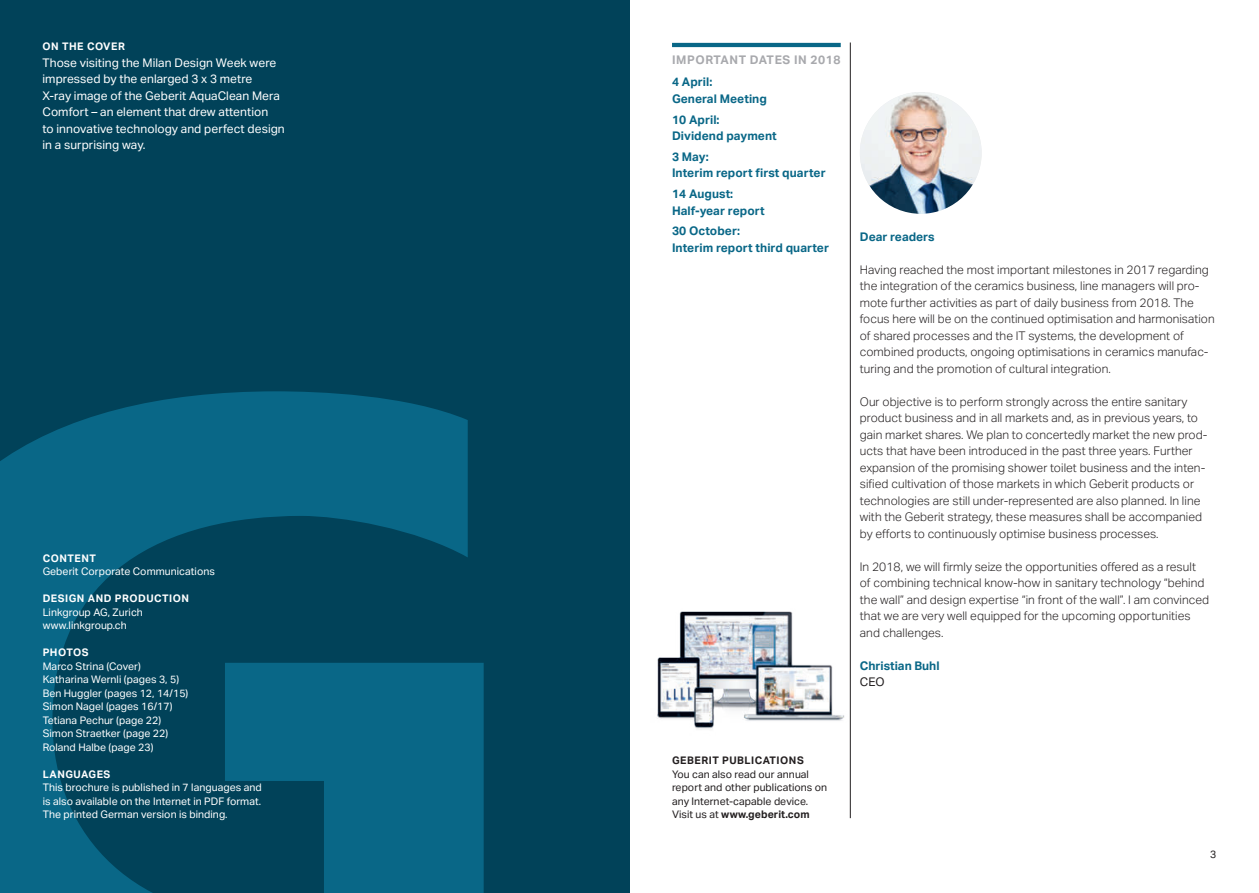
<style>
.page{position:relative;width:1259px;height:893px;background:#fff}
.page>*{position:absolute;margin:0;border:0;box-sizing:border-box;transform-origin:0 0}
.t1{font:300 12px/16.5px "Aktiv Grotesk Geberit";letter-spacing:.005em;color:#231f20}
.t2{font:12px/16.5px "Aktiv Grotesk Geberit";letter-spacing:.005em;color:#fff}
.t3{font:700 12px/16.5px "Aktiv Grotesk Geberit";letter-spacing:.005em;color:#096787}
.t4{font:700 12px "Aktiv Grotesk Geberit";letter-spacing:.05em;color:#a8a9ad}
.t5{font:12px "Aktiv Grotesk Geberit";color:#231f20}
.t6{font:10.5px/13.5px "Aktiv Grotesk Geberit";letter-spacing:.005em;color:#fff}
.t7{font:10.5px/13.5px "Aktiv Grotesk Geberit";letter-spacing:.005em;color:#231f20}
.t8{font:700 10.5px "Aktiv Grotesk Geberit";letter-spacing:.05em;color:#fff}
.t9{font:700 10.5px "Aktiv Grotesk Geberit";letter-spacing:.05em;color:#231f20}
.s1{font-weight:700}
</style>
<div class="page">
<div style="left:0;top:0;width:629px;height:893px;background:#014259"></div>
<svg style="left:0;top:391px;width:484px;height:502px;fill:#096787"></svg>
<hr style="left:850px;top:43px;width:1px;height:775px;background:#231f20">
<hr style="left:672px;top:43px;width:168px;height:4px;background:#096787">
<img style="left:860px;top:92px;width:121px;height:122px;border-radius:61px">
<img style="left:657px;top:611px;width:188px;height:118px">
<p class="t8" style="left:43px;top:40px;width:84px">ON THE COVER</p>
<p class="t2" style="left:43px;top:54px;width:244px">Those visiting the Milan Design Week were impressed by the enlarged 3 x 3 metre<br>X-ray image of the Geberit AquaClean Mera Comfort – an element that drew attention<br>to innovative technology and perfect design in a surprising way.</p>
<p class="t8" style="left:43px;top:551px;width:55px">CONTENT</p>
<p class="t6" style="left:43px;top:564px;width:174px">Geberit Corporate Communications</p>
<p class="t8" style="left:43px;top:592px;width:148px">DESIGN AND PRODUCTION</p>
<p class="t6" style="left:43px;top:605px;width:102px">Linkgroup AG, Zurich www.linkgroup.ch</p>
<p class="t8" style="left:43px;top:646px;width:48px">PHOTOS</p>
<p class="t6" style="left:43px;top:659px;width:147px">Marco Strina (Cover)<br>Katharina Wernli (pages 3, 5)<br>Ben Huggler (pages 12, 14/15)<br>Simon Nagel (pages 16/17)<br>Tetiana Pechur (page 22)<br>Simon Straetker (page 22)<br>Roland Halbe (page 23)</p>
<p class="t8" style="left:43px;top:767px;width:69px">LANGUAGES</p>
<p class="t6" style="left:43px;top:780px;width:220px;text-align:justify">This brochure is published in 7 languages and is also available on the Internet in PDF format.<br>The printed German version is binding.</p>
<p class="t4" style="left:672px;top:52px;width:170px">IMPORTANT DATES IN 2018</p>
<p class="t3" style="left:672px;top:74px;width:96px">4 April:<br>General Meeting</p>
<p class="t3" style="left:672px;top:111px;width:106px">10 April:<br>Dividend payment</p>
<p class="t3" style="left:672px;top:148px;width:155px">3 May:<br>Interim report first quarter</p>
<p class="t3" style="left:672px;top:185px;width:94px">14 August:<br>Half-year report</p>
<p class="t3" style="left:672px;top:223px;width:159px">30 October:<br>Interim report third quarter</p>
<p class="t3" style="left:860px;top:228px;width:76px">Dear readers</p>
<p class="t1" style="left:860px;top:261px;width:356px">Having reached the most important milestones in 2017 regarding the integration of the ceramics business, line managers will pro&shy;mote further activities as part of daily business from 2018. The focus here will be on the continued optimisation and harmonisation of shared processes and the IT systems, the development of combined products, ongoing optimisations in ceramics manufac&shy;turing and the promotion of cultural integration.</p>
<p class="t1" style="left:860px;top:393px;width:349px">Our objective is to perform strongly across the entire sanitary product business and in all markets and, as in previous years, to gain market shares. We plan to concertedly market the new prod&shy;ucts that have been introduced in the past three years. Further expansion of the promising shower toilet business and the inten&shy;sified cultivation of those markets in which Geberit products or technologies are still under-represented are also planned. In line with the Geberit strategy, these measures shall be accompanied by efforts to continuously optimise business processes.</p>
<p class="t1" style="left:860px;top:558px;width:351px">In 2018, we will firmly seize the opportunities offered as a result of combining technical know-how in sanitary technology “behind the wall” and design expertise “in front of the wall”. I am convinced that we are very well equipped for the upcoming opportunities and challenges.</p>
<p class="t3" style="left:860px;top:657px;width:81px">Christian Buhl</p>
<p class="t5" style="left:860px;top:675px;width:26px">CEO</p>
<p class="t9" style="left:672px;top:754px;width:133px">GEBERIT PUBLICATIONS</p>
<p class="t7" style="left:672px;top:767px;width:157px">You can also read our annual report and other publications on any Internet-capable device.<br>Visit us at <span class="s1">www.geberit.com</span></p>
<p class="t7" style="left:1210px;top:847px;width:8px">3</p>
</div>
